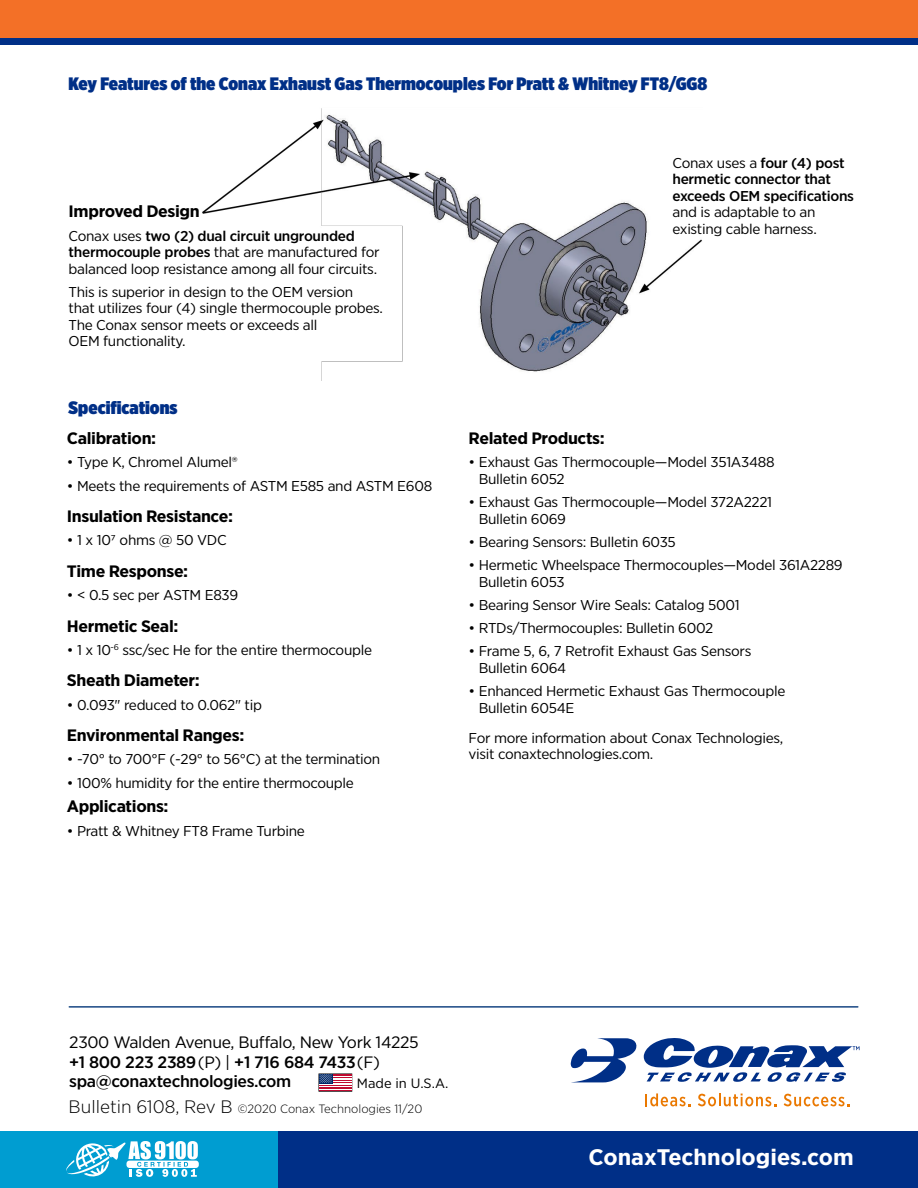
<style>
.page{position:relative;width:918px;height:1188px;background:#fff}
.page>*{position:absolute;margin:0;border:0;box-sizing:border-box;transform-origin:0 0}
.t1{font:700 22.5px "Gotham Narrow";color:#fff;scale:1.1 1}
.t2{font:900 18px "Gotham X Narrow";color:#002f87;scale:1.1 1}
.t3{font:700 16.5px "Gotham Narrow";letter-spacing:-.02em;color:#000;scale:1.1 1}
.t4{font:500 16.5px/19.8px "Gotham Narrow";letter-spacing:-.02em;color:#000;scale:1.1 1}
.t5{font:14.25px/16.5px "Gotham Narrow";letter-spacing:-.02em;color:#000;scale:1.1 1}
.t6{font:500 14.25px/16.5px "Gotham Narrow";letter-spacing:-.02em;color:#000;scale:1.1 1}
.t7{font:13.5px "Gotham Narrow";color:#000;scale:1.1 1}
.t8{font:300 12px "Gotham Narrow";color:#000;scale:1.1 1}
.s1{font-weight:500}
.s2{font-weight:400}
.s3{font-size:18px}
</style>
<div class="page">
<img style="left:202px;top:108px;width:500px;height:273px">
<div style="left:0;top:1132px;width:918px;height:56px;background:#002f87"></div>
<div style="left:0;top:1132px;width:278px;height:56px;background:#009dd1"></div>
<svg style="left:66px;top:1141px;width:133px;height:36px"></svg>
<hr style="left:69px;top:1006px;width:789px;height:2px;background:#184783">
<div style="left:0;top:0;width:918px;height:45px;background:#f37027"></div>
<div style="left:0;top:38px;width:918px;height:7px;background:#002f87"></div>
<hr style="left:319px;top:1090px;width:33px;height:1px;background:#bf0a30">
<hr style="left:319px;top:1087px;width:33px;height:1px;background:#bf0a30">
<hr style="left:319px;top:1084px;width:33px;height:2px;background:#bf0a30">
<hr style="left:319px;top:1082px;width:33px;height:1px;background:#bf0a30">
<hr style="left:319px;top:1079px;width:33px;height:1px;background:#bf0a30">
<hr style="left:319px;top:1077px;width:33px;height:1px;background:#bf0a30">
<hr style="left:319px;top:1074px;width:33px;height:1px;background:#bf0a30">
<svg style="left:320px;top:1074px;width:12px;height:9px"></svg>
<svg style="left:571px;top:1038px;width:66px;height:44px"></svg>
<svg style="left:644px;top:1038px;width:216px;height:44px"></svg>
<svg style="left:645px;top:1093px;width:45px;height:13px"></svg>
<svg style="left:698px;top:1093px;width:78px;height:13px"></svg>
<svg style="left:784px;top:1094px;width:65px;height:12px"></svg>
<p class="t2" style="left:69px;top:72px;width:582px">Key Features of the Conax Exhaust Gas Thermocouples For Pratt &amp; Whitney FT8/GG8</p>
<p class="t3" style="left:69px;top:201px;width:121px">Improved Design</p>
<p class="t5" style="left:69px;top:227px;width:284px">Conax uses <span class="s1">two (2) dual circuit ungrounded thermocouple probes</span> that are manufactured for balanced loop resistance among all four circuits.</p>
<p class="t5" style="left:69px;top:283px;width:260px">This is superior in design to the OEM version</p>
<p class="t5" style="left:69px;top:300px;width:287px">that utilizes four (4) single thermocouple probes.<br>The Conax sensor meets or exceeds all<br>OEM functionality.</p>
<p class="t2" style="left:69px;top:396px;width:100px">Specifications</p>
<p class="t3" style="left:67px;top:428px;width:83px">Calibration:</p>
<p class="t5" style="left:67px;top:454px;width:157px">• Type K, Chromel Alumel®</p>
<p class="t5" style="left:67px;top:477px;width:334px">• Meets the requirements of ASTM E585 and ASTM E608</p>
<p class="t3" style="left:67px;top:506px;width:153px">Insulation Resistance:</p>
<p class="t5" style="left:67px;top:532px;width:147px">• 1 x 107 ohms @ 50 VDC</p>
<p class="t3" style="left:67px;top:560px;width:112px">Time Response:</p>
<p class="t5" style="left:67px;top:587px;width:157px">• &lt; 0.5 sec per ASTM E839</p>
<p class="t3" style="left:67px;top:615px;width:103px">Hermetic Seal:</p>
<p class="t5" style="left:67px;top:641px;width:279px">• 1 x 10<sup>-6</sup> ssc/sec He for the entire thermocouple</p>
<p class="t3" style="left:67px;top:670px;width:122px">Sheath Diameter:</p>
<p class="t5" style="left:67px;top:696px;width:179px">• 0.093" reduced to 0.062" tip</p>
<p class="t3" style="left:67px;top:725px;width:163px">Environmental Ranges:</p>
<p class="t5" style="left:67px;top:751px;width:286px">• -70° to 700°F (-29° to 56°C) at the termination</p>
<p class="t5" style="left:67px;top:774px;width:262px">• 100% humidity for the entire thermocouple</p>
<p class="t3" style="left:67px;top:796px;width:94px">Applications:</p>
<p class="t5" style="left:67px;top:822px;width:218px">• Pratt &amp; Whitney FT8 Frame Turbine</p>
<p class="t6" style="left:673px;top:154px;width:167px"><span class="s2">Conax uses a</span> four (4) post hermetic connector that exceeds OEM specifications <span class="s2">and is adaptable to an existing cable harness.</span></p>
<p class="t3" style="left:469px;top:428px;width:125px">Related Products:</p>
<p class="t5" style="left:479px;top:454px;width:270px;text-indent:-10px">• Exhaust Gas Thermocouple—Model 351A3488<br>Bulletin 6052</p>
<p class="t5" style="left:479px;top:494px;width:268px;text-indent:-10px">• Exhaust Gas Thermocouple—Model 372A2221<br>Bulletin 6069</p>
<p class="t5" style="left:469px;top:533px;width:190px">• Bearing Sensors: Bulletin 6035</p>
<p class="t5" style="left:479px;top:557px;width:332px;text-indent:-10px">• Hermetic Wheelspace Thermocouples—Model 361A2289<br>Bulletin 6053</p>
<p class="t5" style="left:469px;top:596px;width:248px">• Bearing Sensor Wire Seals: Catalog 5001</p>
<p class="t5" style="left:469px;top:620px;width:224px">• RTDs/Thermocouples: Bulletin 6002</p>
<p class="t5" style="left:479px;top:643px;width:249px;text-indent:-10px">• Frame 5, 6, 7 Retrofit Exhaust Gas Sensors<br>Bulletin 6064</p>
<p class="t5" style="left:479px;top:683px;width:280px;text-indent:-10px">• Enhanced Hermetic Exhaust Gas Thermocouple<br>Bulletin 6054E</p>
<p class="t5" style="left:469px;top:729px;width:288px">For more information about Conax Technologies, visit conaxtechnologies.com.</p>
<p class="t4" style="left:69px;top:1032px;width:319px"><span class="s2">2300 Walden Avenue, Buffalo, New York 14225 </span>+1 800 223 2389<span class="s2">(P) |</span> +1 716 684 7433<span class="s2">(F) </span>spa@conaxtechnologies.com</p>
<p class="t7" style="left:357px;top:1075px;width:85px">Made in U.S.A.</p>
<p class="t8" style="left:69px;top:1102px;width:323px"><span class="s3">Bulletin 6108, Rev B</span> ©2020 Conax Technologies 11/20</p>
<p class="t1" style="left:588px;top:1142px;width:243px">ConaxTechnologies.com</p>
</div>
